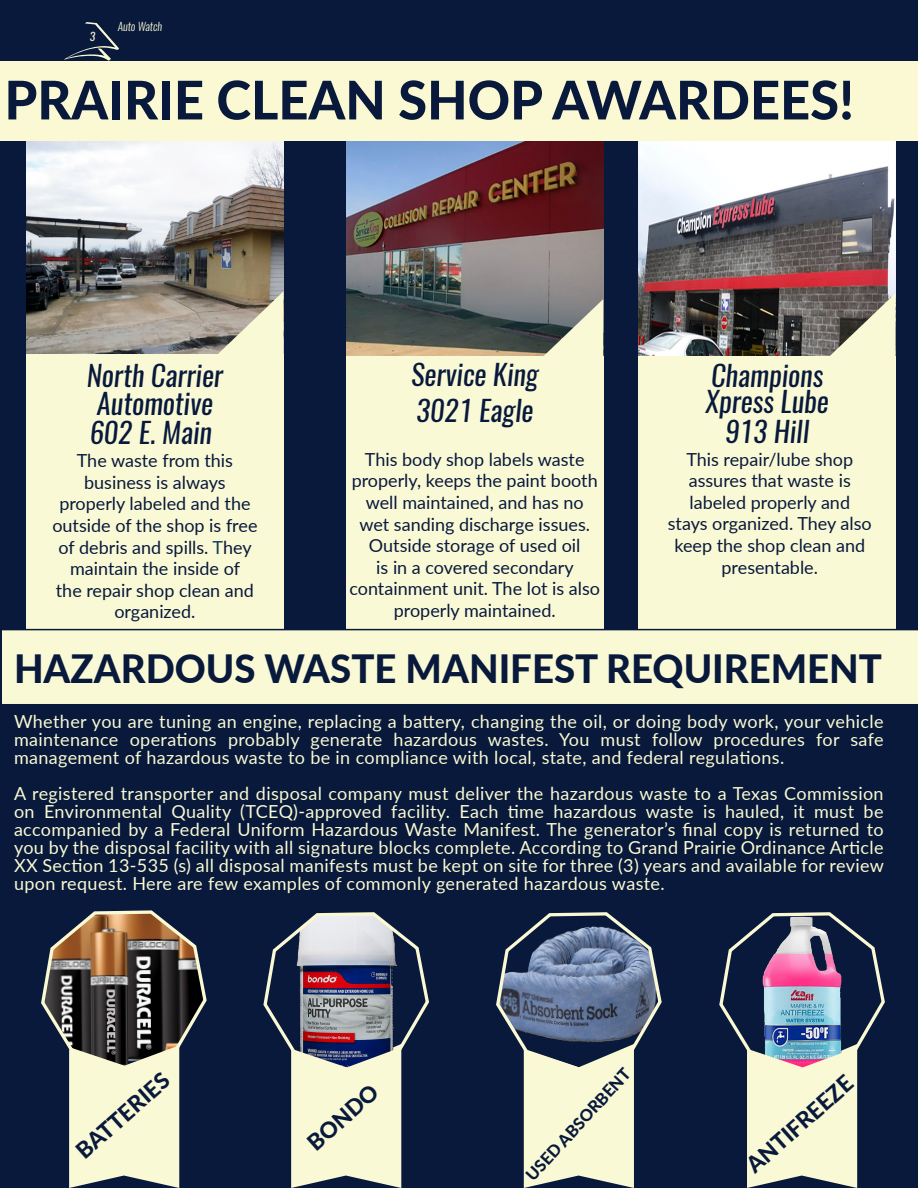
<style>
.page{position:relative;width:918px;height:1188px;background:#fff}
.page>*{position:absolute;margin:0;border:0;box-sizing:border-box;transform-origin:0 0}
.t1{font:800 53.25px "Lato";color:#08193b}
.t2{font:800 39px "Lato";color:#08193b}
.t3{font:italic 28.5px/25.5px "Oswald";color:#08193b}
.t4{font:800 22.5px "Lato";color:#08193b}
.t5{font:18px/18px "Lato";letter-spacing:.02em;color:#faf9d3;text-align:justify}
.t6{font:18px/21.6px "Lato";color:#08193b;text-align:center}
.t7{font:800 16.5px "Lato";color:#08193b}
.t8{font:italic 300 11.25px "Oswald";color:#faf9d6}
.t9{font:italic 11.25px "Oswald";color:#faf9d6}
.s1{color:#0f3d55}
</style>
<div class="page">
<hr style="left:0;top:0;width:2px;height:1188px;background:#08193b">
<div style="left:2px;top:0;width:916px;height:1188px;background:#08193b"></div>
<img style="left:27px;top:141px;width:257px;height:213px">
<div style="left:26px;top:354px;width:258px;height:277px;background:#faf9d6"></div>
<img style="left:346px;top:141px;width:257px;height:215px">
<div style="left:346px;top:356px;width:257px;height:275px;background:#faf9d6"></div>
<img style="left:639px;top:141px;width:257px;height:215px">
<div style="left:638px;top:356px;width:258px;height:275px;background:#faf9d6"></div>
<svg style="left:216px;top:291px;width:68px;height:63px"></svg>
<svg style="left:536px;top:299px;width:67px;height:57px"></svg>
<svg style="left:828px;top:293px;width:68px;height:63px"></svg>
<div style="left:0;top:61px;width:918px;height:80px;background:#faf9d3"></div>
<div style="left:2px;top:629px;width:916px;height:76px;background:#faf9d6"></div>
<svg style="left:41px;top:910px;width:166px;height:278px"></svg>
<svg style="left:263px;top:912px;width:166px;height:276px"></svg>
<svg style="left:496px;top:912px;width:166px;height:276px"></svg>
<svg style="left:719px;top:912px;width:166px;height:276px"></svg>
<hr style="left:0;top:704px;width:918px;height:1px;background:#081a3a">
<hr style="left:0;top:629px;width:918px;height:1px;background:#081a3a">
<svg style="left:64px;top:22px;width:55px;height:39px"></svg>
<p class="t9" style="left:90px;top:29px;width:7px">3</p>
<p class="t8" style="left:118px;top:19px;width:46px">Auto Watch</p>
<h1 class="t1" style="left:4px;top:61px;width:851px">PRAIRIE CLEAN SHOP AWARDEES!</h1>
<p class="t3" style="left:87px;top:363px;width:138px">North Carrier</p>
<p class="t3" style="left:97px;top:391px;width:117px">Automotive</p>
<p class="t3" style="left:90px;top:420px;width:124px">602 E. Main</p>
<p class="t3" style="left:411px;top:362px;width:129px">Service King</p>
<p class="t3" style="left:416px;top:398px;width:119px">3021 Eagle</p>
<p class="t3" style="left:706px;top:363px;width:125px">Champions<br>Xpress Lube</p>
<p class="t3" style="left:725px;top:418px;width:86px">913 Hill</p>
<p class="t6" style="left:52px;top:449px;width:207px">The waste from this business is always properly labeled and the outside of the shop is free of debris and spills. <span class="s1">T</span>hey maintain the inside of<br>the repair shop clean and organized.</p>
<p class="t6" style="left:668px;top:447px;width:206px">This repair/lube shop assures that waste is labeled properly and stays organized. They also keep the shop clean and presentable.</p>
<p class="t6" style="left:349px;top:448px;width:252px">This body shop labels waste properly, keeps the paint booth well maintained, and has no wet sanding discharge issues.<br>Outside storage of used oil<br>is in a covered secondary containment unit. The lot is also properly maintained.</p>
<p class="t2" style="left:14px;top:640px;width:870px">HAZARDOUS WASTE MANIFEST REQUIREMENT</p>
<p class="t5" style="left:14px;top:711px;width:871px">Whether you are tuning an engine, replacing a battery, changing the oil, or doing body work, your vehicle maintenance operations probably generate hazardous wastes. You must follow procedures for safe management of hazardous waste to be in compliance with local, state, and federal regulations.</p>
<p class="t5" style="left:14px;top:783px;width:871px">A registered transporter and disposal company must deliver the hazardous waste to a Texas Commission on Environmental Quality (TCEQ)-approved facility. Each time hazardous waste is hauled, it must be accompanied by a Federal Uniform Hazardous Waste Manifest. The generator’s final copy is returned to you by the disposal facility with all signature blocks complete. According to Grand Prairie Ordinance Article XX Section 13-535 (s) all disposal manifests must be kept on site for three (3) years and available for review upon request. Here are few examples of commonly generated hazardous waste.</p>
<p class="t4" style="left:69px;top:1142px;width:117px;rotate:-42deg">BATTERIES</p>
<p class="t4" style="left:300px;top:1134px;width:87px;rotate:-42deg">BONDO</p>
<p class="t7" style="left:520px;top:1170px;width:147px;rotate:-48deg">USED ABSORBENT</p>
<p class="t4" style="left:739px;top:1156px;width:135px;rotate:-42deg">ANTIFREEZE</p>
</div>
